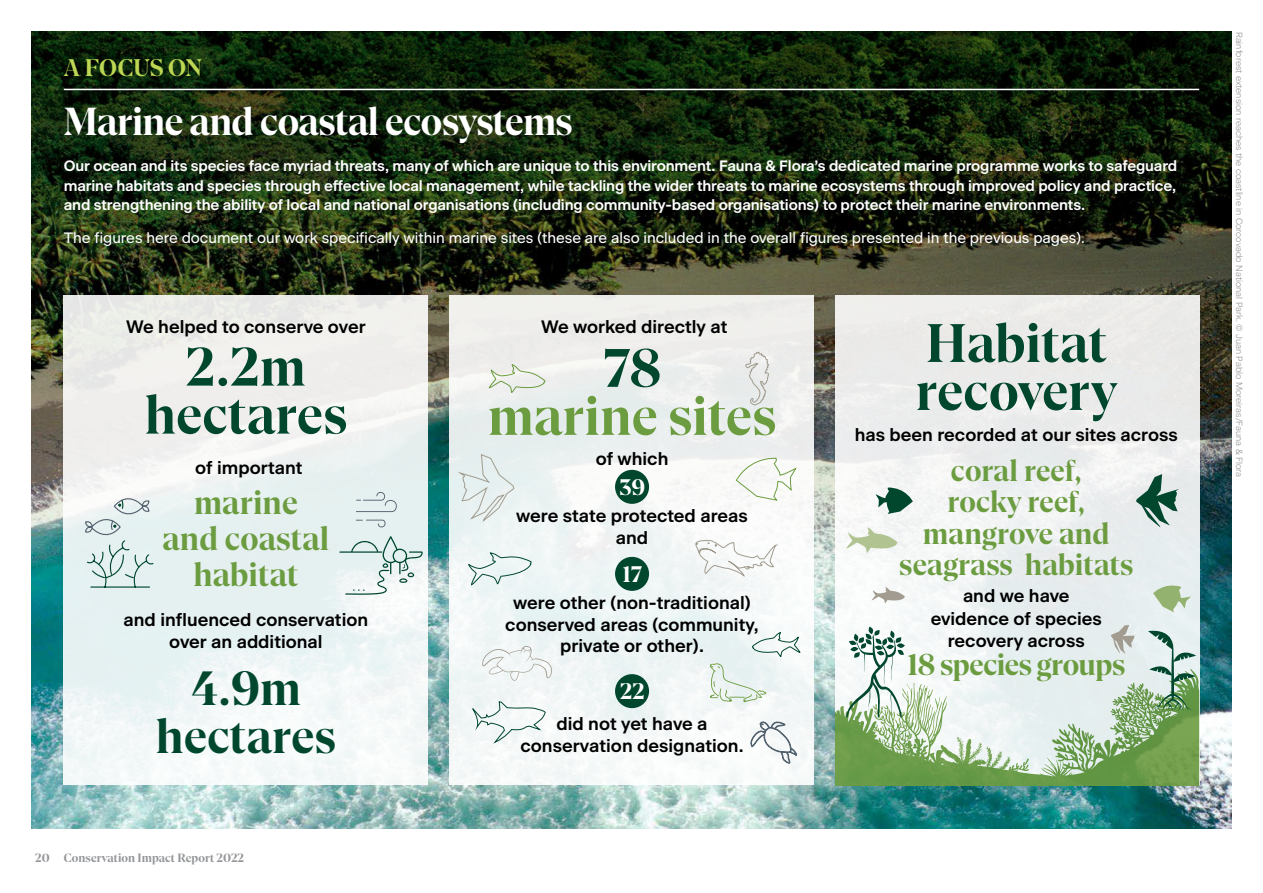
<style>
.page{position:relative;width:1263px;height:893px;background:#fff}
.page>*{position:absolute;margin:0;border:0;box-sizing:border-box;transform-origin:0 0}
.t1{font:700 54px/48px "At Gambit";color:#00472e}
.t2{font:700 54px "At Gambit";color:#6c9c40}
.t3{font:700 48px/48px "At Gambit";letter-spacing:.005em;color:#00472e;text-align:center}
.t4{font:700 39px "At Gambit";letter-spacing:-.02em;color:#fff}
.t5{font:700 33px/36px "At Gambit";color:#6c9c40;text-align:center}
.t6{font:700 30px/31.5px "At Gambit";color:#6c9c40;text-align:center}
.t7{font:700 30px "At Gambit";letter-spacing:-.02em;color:#6c9c40}
.t8{font:700 24px "At Gambit";color:#bdd753}
.t9{font:700 22.5px "At Gambit";color:#fff}
.t10{font:600 18px/21.8px "Beausite Classic";color:#000;text-align:center}
.t11{font:600 15px/19.5px "Beausite Classic";letter-spacing:-.01em;color:#fff;text-align:justify}
.t12{font:15px "Beausite Classic";color:#fff}
.t13{font:700 12px "At Gambit";color:#939598}
.t14{font:300 9px "Beausite Classic";color:#939598}
</style>
<div class="page">
<img style="left:32px;top:32px;width:1199px;height:796px">
<div style="left:64px;top:295px;width:364px;height:490px;background:#eff1f1"></div>
<div style="left:449px;top:295px;width:365px;height:490px;background:#f0f4f4"></div>
<div style="left:835px;top:295px;width:364px;height:490px;background:linear-gradient(to right,#f2f2f2,#e8ebeb)"></div>
<div style="left:615px;top:470px;width:34px;height:34px;background:#00472e;border-radius:50%"></div>
<div style="left:615px;top:557px;width:34px;height:34px;background:#00472e;border-radius:50%"></div>
<div style="left:615px;top:674px;width:34px;height:34px;background:#00472e;border-radius:50%"></div>
<svg style="left:84px;top:490px;width:70px;height:98px"></svg>
<svg style="left:339px;top:536px;width:84px;height:59px"></svg>
<svg style="left:356px;top:492px;width:41px;height:35px"></svg>
<svg style="left:488px;top:364px;width:58px;height:29px"></svg>
<svg style="left:752px;top:632px;width:49px;height:25px"></svg>
<svg style="left:468px;top:552px;width:64px;height:34px"></svg>
<svg style="left:482px;top:646px;width:70px;height:35px"></svg>
<svg style="left:750px;top:721px;width:47px;height:43px"></svg>
<svg style="left:735px;top:457px;width:63px;height:44px"></svg>
<svg style="left:455px;top:453px;width:60px;height:76px"></svg>
<svg style="left:472px;top:701px;width:73px;height:42px"></svg>
<svg style="left:695px;top:540px;width:92px;height:37px"></svg>
<svg style="left:710px;top:663px;width:56px;height:39px"></svg>
<svg style="left:745px;top:345px;width:24px;height:61px"></svg>
<svg style="left:846px;top:527px;width:52px;height:26px"></svg>
<svg style="left:871px;top:587px;width:34px;height:16px"></svg>
<svg style="left:835px;top:625px;width:364px;height:160px"></svg>
<svg style="left:1136px;top:474px;width:43px;height:61px;background:#98b2aa"></svg>
<svg style="left:875px;top:487px;width:38px;height:27px"></svg>
<svg style="left:1153px;top:582px;width:38px;height:30px"></svg>
<hr style="left:64px;top:89px;width:1135px;height:1px;background:#fff">
<h3 class="t8" style="left:64px;top:53px;width:140px">A FOCUS ON</h3>
<h3 class="t4" style="left:64px;top:97px;width:510px">Marine and coastal ecosystems</h3>
<p class="t11" style="left:64px;top:155px;width:1115px">Our ocean and its species face myriad threats, many of which are unique to this environment. Fauna &amp; Flora’s dedicated marine programme works to safeguard marine habitats and species through effective local management, while tackling the wider threats to marine ecosystems through improved policy and practice, and strengthening the ability of local and national organisations (including community-based organisations) to protect their marine environments.</p>
<p class="t12" style="left:64px;top:226px;width:1023px">The figures here document our work specifically within marine sites (these are also included in the overall figures presented in the previous pages).</p>
<p class="t10" style="left:126px;top:315px;width:241px">We helped to conserve over</p>
<h1 class="t1" style="left:145px;top:343px;width:204px;text-align:center">2.2m hectares</h1>
<p class="t10" style="left:195px;top:455px;width:109px">of important</p>
<h3 class="t5" style="left:163px;top:485px;width:168px">marine and coastal habitat</h3>
<p class="t10" style="left:124px;top:607px;width:246px;line-height:22.5px">and influenced conservation over an additional</p>
<h2 class="t3" style="left:156px;top:664px;width:181px">4.9m hectares</h2>
<p class="t13" style="left:35px;top:850px;width:210px">20 Conservation Impact Report 2022</p>
<p class="t10" style="left:541px;top:315px;width:188px">We worked directly at</p>
<h1 class="t1" style="left:603px;top:344px;width:59px">78</h1>
<h1 class="t2" style="left:488px;top:382px;width:290px">marine sites</h1>
<p class="t10" style="left:596px;top:446px;width:74px">of which</p>
<h3 class="t9" style="left:619px;top:473px;width:27px">39</h3>
<p class="t10" style="left:516px;top:503px;width:233px">were state protected areas and</p>
<h3 class="t9" style="left:622px;top:560px;width:21px">17</h3>
<p class="t10" style="left:505px;top:590px;width:255px">were other (non-traditional) conserved areas (community, private or other).</p>
<h3 class="t9" style="left:620px;top:677px;width:26px">22</h3>
<p class="t10" style="left:520px;top:711px;width:225px">did not yet have a conservation designation.</p>
<h1 class="t1" style="left:916px;top:319px;width:203px">Habitat recovery</h1>
<p class="t10" style="left:855px;top:422px;width:325px">has been recorded at our sites across</p>
<h3 class="t6" style="left:899px;top:455px;width:236px">coral reef,<br>rocky reef, mangrove and seagrass habitats</h3>
<p class="t10" style="left:931px;top:583px;width:173px;line-height:22.5px">and we have evidence of species recovery across</p>
<h3 class="t7" style="left:907px;top:646px;width:220px">18 species groups</h3>
<p class="t14" style="left:1246px;top:32px;width:447px;rotate:90deg">Rainforest extension reaches the coastline in Corcovado National Park. © Juan Pablo Moreiras/Fauna &amp; Flora</p>
</div>
